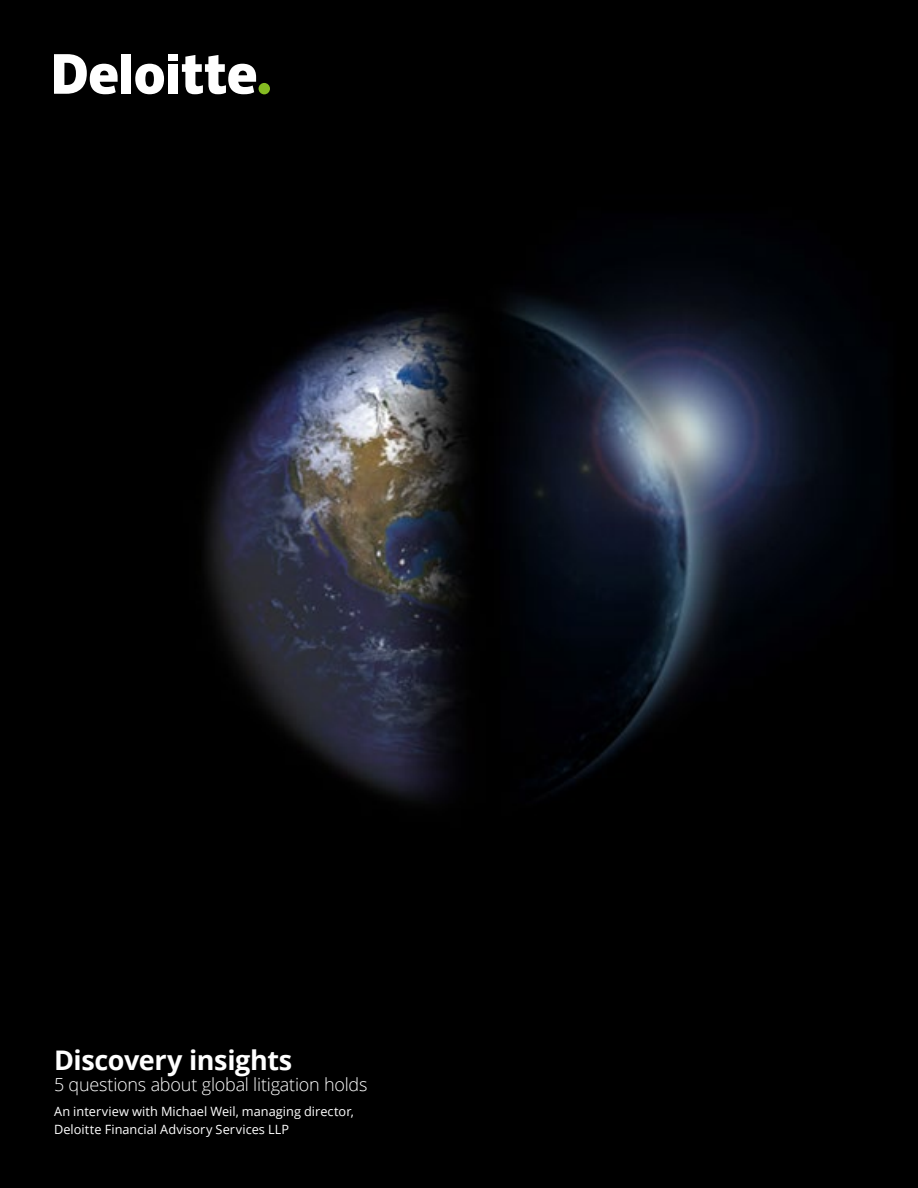
<style>
.page{position:relative;width:918px;height:1188px;background:#000}
.page>*{position:absolute;margin:0;border:0;box-sizing:border-box;transform-origin:0 0}
.t1{font:700 27px "Open Sans";letter-spacing:-.01em;color:#fff}
.t2{font:300 18px "Open Sans";letter-spacing:-.015em;color:#fff}
.t3{font:12.75px/18px "Open Sans";letter-spacing:.005em;color:#fff}
</style>
<div class="page">
<div style="left:259px;top:83px;width:11px;height:11px;background:#85bc22;border-radius:50%"></div>
<div style="left:121px;top:54px;width:10px;height:40px;background:#fff"></div>
<svg style="left:135px;top:64px;width:29px;height:30px"></svg>
<div style="left:168px;top:64px;width:10px;height:30px;background:#fff"></div>
<div style="left:168px;top:54px;width:10px;height:7px;background:#fff"></div>
<svg style="left:182px;top:55px;width:74px;height:39px"></svg>
<svg style="left:54px;top:54px;width:64px;height:40px"></svg>
<img style="left:21px;top:147px;width:897px;height:739px">
<h1 class="t1" style="left:54px;top:1041px;width:240px">Discovery insights</h1>
<h2 class="t2" style="left:54px;top:1072px;width:315px">5 questions about global litigation holds</h2>
<p class="t3" style="left:54px;top:1102px;width:301px">An interview with Michael Weil, managing director,<br>Deloitte Financial Advisory Services LLP</p>
</div>
